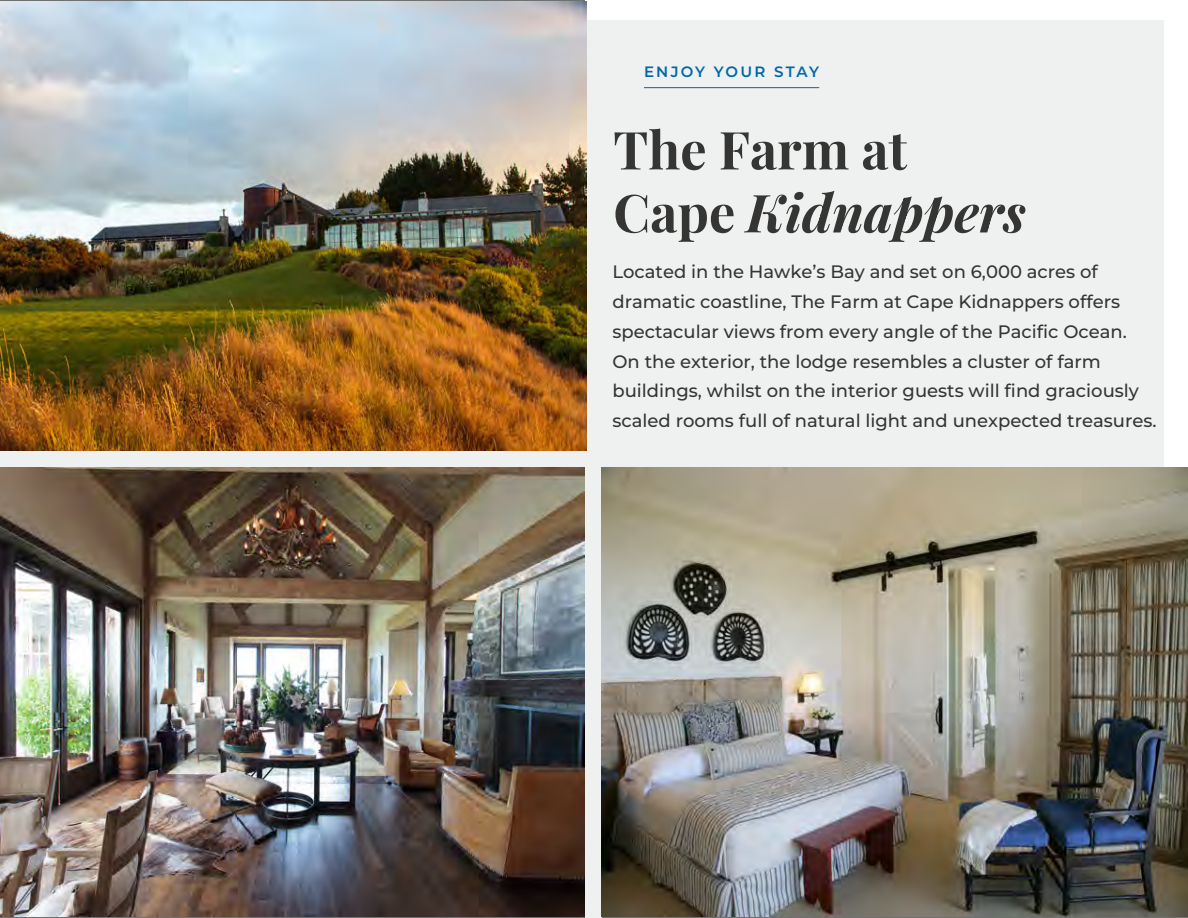
<style>
.page{position:relative;width:1188px;height:918px;background:#fff}
.page>*{position:absolute;margin:0;border:0;box-sizing:border-box;transform-origin:0 0}
.t1{font:700 52.5px/62.8px "Playfair Display";color:#353534}
.t2{font:500 18px/29.8px "Montserrat";color:#353534}
.t3{font:600 15px "Montserrat";letter-spacing:.145em;color:#0069a5}
.s1{font-style:italic}
</style>
<div class="page">
<div style="left:0;top:20px;width:1164px;height:898px;background:#eff0f0"></div>
<hr style="left:644px;top:87px;width:175px;height:1px;background:#0069a5">
<img style="left:0;top:1px;width:586px;height:449px">
<img style="left:0;top:467px;width:585px;height:450px">
<img style="left:602px;top:467px;width:586px;height:450px">
<p class="t3" style="left:644px;top:61px;width:177px">ENJOY YOUR STAY</p>
<h1 class="t1" style="left:613px;top:114px;width:414px">The Farm at<br>Cape <span class="s1">Kidnappers</span></h1>
<p class="t2" style="left:612px;top:256px;width:546px">Located in the Hawke’s Bay and set on 6,000 acres of dramatic coastline, The Farm at Cape Kidnappers offers spectacular views from every angle of the Pacific Ocean.<br>On the exterior, the lodge resembles a cluster of farm buildings, whilst on the interior guests will find graciously scaled rooms full of natural light and unexpected treasures.</p>
</div>
